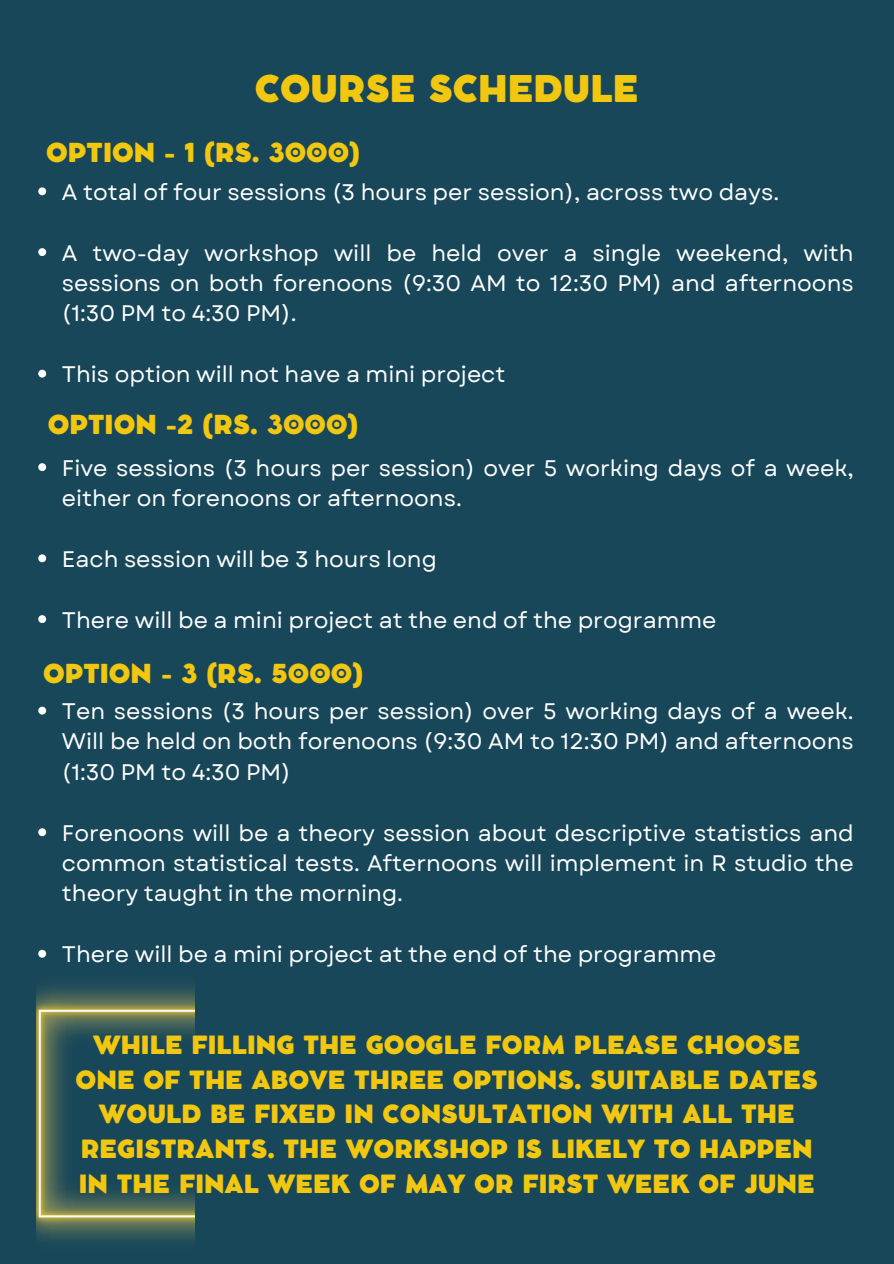
<style>
.page{position:relative;width:894px;height:1264px;background:#fff}
.page>*{position:absolute;margin:0;border:0;box-sizing:border-box;transform-origin:0 0}
.t1{font:800 36.3px "Cocomat Pro";color:#f2c70f}
.t2{font:800 25.8px "Cocomat Pro";color:#f2c70f}
.t3{font:800 24.9px/34.7px "Cocomat Pro";color:#f2c70f;text-align:center}
.t4{font:22.5px/30.3px "Garet";color:#fff;text-align:justify}
</style>
<div class="page">
<div style="left:0;top:0;width:893px;height:1263px;background:#174759"></div>
<svg style="left:38px;top:187px;width:8px;height:8px"></svg>
<svg style="left:38px;top:248px;width:8px;height:8px"></svg>
<svg style="left:38px;top:370px;width:8px;height:7px"></svg>
<svg style="left:38px;top:463px;width:8px;height:8px"></svg>
<svg style="left:38px;top:554px;width:8px;height:8px"></svg>
<svg style="left:38px;top:615px;width:8px;height:8px"></svg>
<svg style="left:38px;top:706px;width:8px;height:8px"></svg>
<svg style="left:38px;top:828px;width:8px;height:8px"></svg>
<svg style="left:38px;top:949px;width:8px;height:8px"></svg>
<img style="left:36px;top:985px;width:159px;height:257px">
<p class="t1" style="left:255px;top:75px;width:385px">COURSE SCHEDULE</p>
<p class="t2" style="left:46px;top:143px;width:315px">OPTION - 1 (RS. 3000)</p>
<h1 class="t4" style="left:62px;top:177px;width:718px">A total of four sessions (3 hours per session), across two days.</h1>
<h2 class="t4" style="left:62px;top:238px;width:793px">A two-day workshop will be held over a single weekend, with sessions on both forenoons (9:30 AM to 12:30 PM) and afternoons (1:30 PM to 4:30 PM).</h2>
<p class="t4" style="left:62px;top:359px;width:445px">This option will not have a mini project</p>
<p class="t2" style="left:48px;top:414px;width:312px">OPTION -2 (RS. 3000)</p>
<h2 class="t4" style="left:62px;top:452px;width:793px">Five sessions (3 hours per session) over 5 working days of a week, either on forenoons or afternoons.</h2>
<p class="t4" style="left:62px;top:544px;width:376px">Each session will be 3 hours long</p>
<p class="t4" style="left:62px;top:604px;width:656px">There will be a mini project at the end of the programme</p>
<p class="t2" style="left:43px;top:663px;width:321px">OPTION - 3 (RS. 5000)</p>
<h2 class="t4" style="left:62px;top:696px;width:793px">Ten sessions (3 hours per session) over 5 working days of a week.<br>Will be held on both forenoons (9:30 AM to 12:30 PM) and afternoons (1:30 PM to 4:30 PM)</h2>
<p class="t4" style="left:62px;top:817px;width:793px">Forenoons will be a theory session about descriptive statistics and common statistical tests. Afternoons will implement in R studio the theory taught in the morning.</p>
<p class="t4" style="left:62px;top:939px;width:656px">There will be a mini project at the end of the programme</p>
<p class="t3" style="left:76px;top:1030px;width:743px">WHILE FILLING THE GOOGLE FORM PLEASE CHOOSE ONE OF THE ABOVE THREE OPTIONS. SUITABLE DATES WOULD BE FIXED IN CONSULTATION WITH ALL THE REGISTRANTS. THE WORKSHOP IS LIKELY TO HAPPEN IN THE FINAL WEEK OF MAY OR FIRST WEEK OF JUNE</p>
</div>
